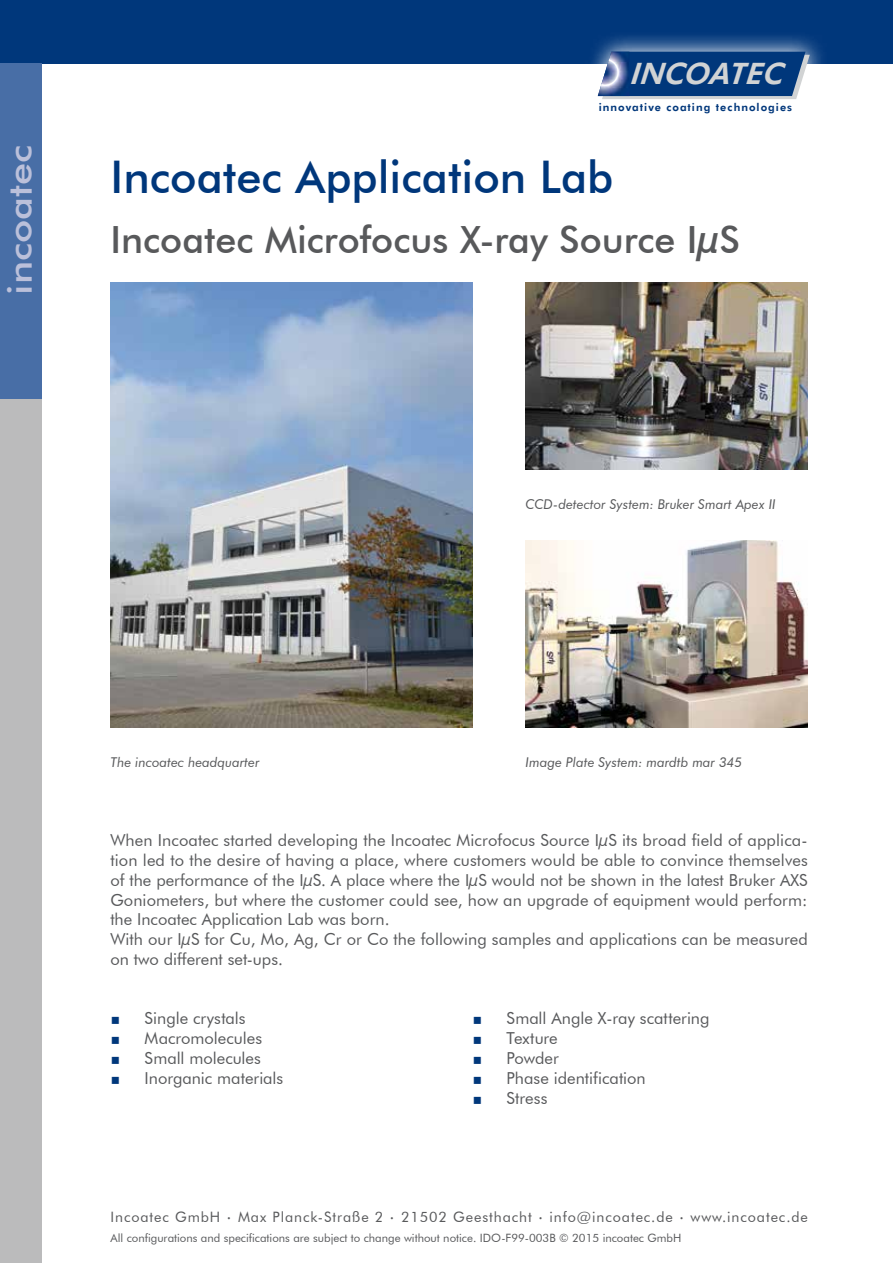
<style>
.page{position:relative;width:893px;height:1263px;background:#fff}
.page>*{position:absolute;margin:0;border:0;box-sizing:border-box;transform-origin:0 0}
.t1{font:500 45px "Futura BT";color:#00377b}
.t2{font:500 37.5px "Futura BT";color:#58595b}
.t3{font:500 33px "Futura BT";color:#bbc0da;scale:1.2 1}
.t4{font:italic 800 29.55px "Futura BT";color:#d1d3d4}
.t5{font:16.5px/19.8px "Futura BT";letter-spacing:.005em;color:#58595b}
.t6{font:14.4px "Futura BT";letter-spacing:.065em;color:#58595b}
.t7{font:italic 13.5px "Futura BT";color:#58595b}
.t8{font:11.4px "Futura BT";color:#58595b}
.t9{font:800 10.8px "Futura BT";letter-spacing:.095em;color:#00377b}
</style>
<div class="page">
<div style="left:0;top:26px;width:42px;height:1237px;background:#bbbbbc"></div>
<div style="left:0;top:0;width:893px;height:64px;background:#00377b"></div>
<svg style="left:592px;top:36px;width:230px;height:60px"></svg>
<svg style="left:598px;top:52px;width:212px;height:47px"></svg>
<div style="left:0;top:63px;width:42px;height:336px;background:#486ea6"></div>
<img style="left:525px;top:540px;width:283px;height:187px">
<img style="left:525px;top:283px;width:283px;height:187px">
<img style="left:111px;top:283px;width:361px;height:444px">
<h3 class="t3" style="left:0;top:295px;width:126px;rotate:-90deg">incoatec</h3>
<h3 class="t4" style="left:630px;top:56px;width:161px">INCOATEC</h3>
<p class="t9" style="left:599px;top:101px;width:195px">innovative coating technologies</p>
<h1 class="t1" style="left:111px;top:149px;width:504px">Incoatec Application Lab</h1>
<h2 class="t2" style="left:111px;top:217px;width:631px">Incoatec Microfocus X-ray Source IµS</h2>
<p class="t7" style="left:525px;top:496px;width:252px">CCD-detector System: Bruker Smart Apex II</p>
<p class="t7" style="left:111px;top:754px;width:151px">The incoatec headquarter</p>
<p class="t7" style="left:525px;top:754px;width:218px">Image Plate System: mardtb mar 345</p>
<p class="t5" style="left:110px;top:830px;width:699px">When Incoatec started developing the Incoatec Microfocus Source IµS its broad field of applica&shy;tion led to the desire of having a place, where customers would be able to convince themselves of the performance of the IµS. A place where the IµS would not be shown in the latest Bruker AXS Goniometers, but where the customer could see, how an upgrade of equipment would perform: the Incoatec Application Lab was born.<br>With our IµS for Cu, Mo, Ag, Cr or Co the following samples and applications can be measured on two different set-ups.</p>
<p class="t5" style="left:145px;top:1008px;width:140px">Single crystals<br>Macromolecules<br>Small molecules<br>Inorganic materials</p>
<p class="t5" style="left:507px;top:1008px;width:205px">Small Angle X-ray scattering<br>Texture<br>Powder<br>Phase identification<br>Stress</p>
<p class="t6" style="left:111px;top:1208px;width:699px">Incoatec GmbH <sup>.</sup> Max Planck-Straße 2 <sup>.</sup> 21502 Geesthacht <sup>.</sup> info@incoatec.de <sup>.</sup> www.incoatec.de</p>
<p class="t8" style="left:111px;top:1231px;width:572px">All configurations and specifications are subject to change without notice. IDO-F99-003B © 2015 incoatec GmbH</p>
</div>
